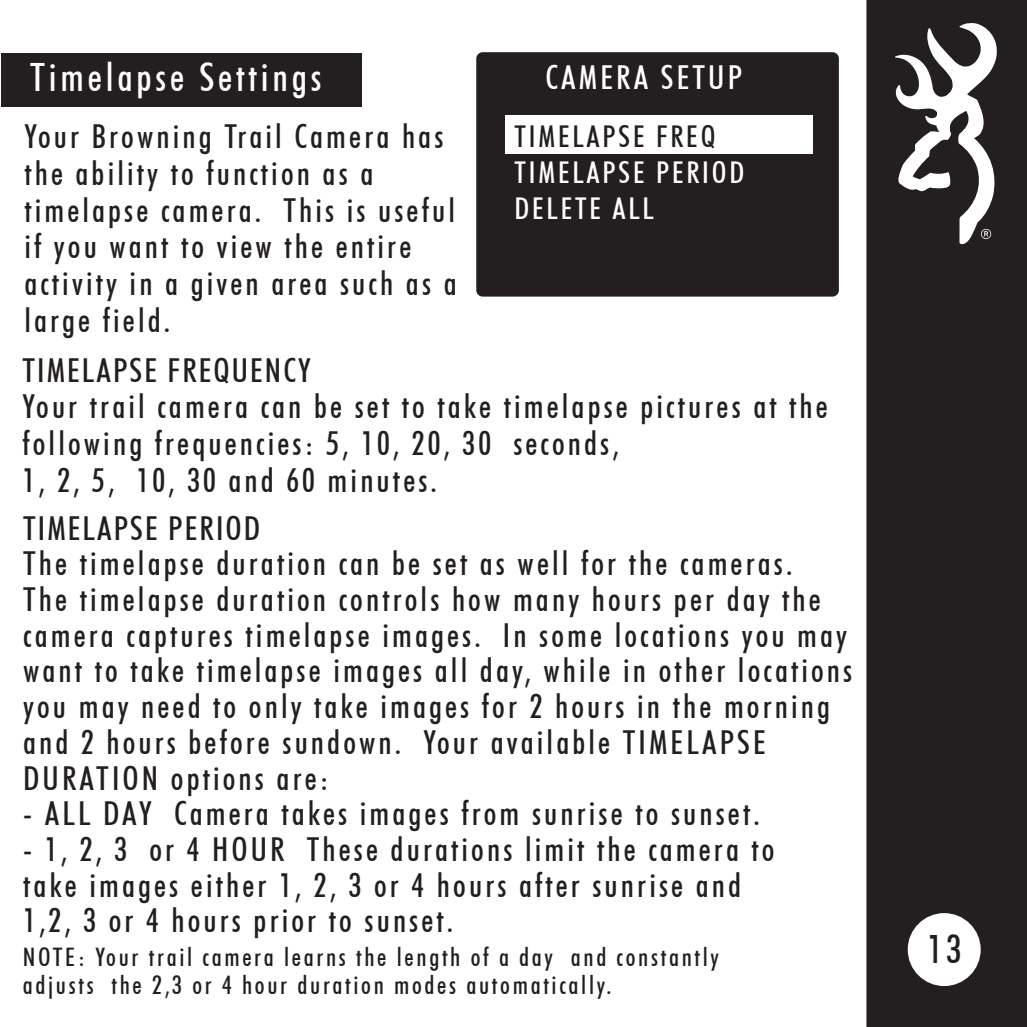
<style>
.page{position:relative;width:1027px;height:1027px;background:#fff}
.page>*{position:absolute;margin:0;border:0;box-sizing:border-box;transform-origin:0 0}
.t1{font:500 condensed 39px "Futura BT";letter-spacing:.1em;color:#fefefe}
.t2{font:500 condensed 39px "Futura BT";color:#231f20}
.t3{font:500 condensed 33px/35.7px "Futura BT";letter-spacing:.095em;color:#231f20}
.t4{font:500 condensed 33px "Futura BT";letter-spacing:.095em;color:#fff}
.t5{font:500 condensed 30px/36px "Futura BT";letter-spacing:.095em;color:#fff}
.t6{font:500 condensed 30px "Futura BT";letter-spacing:.095em;color:#231f20}
.t7{font:500 condensed 25.5px/27.6px "Futura BT";letter-spacing:.105em;color:#231f20}
</style>
<div class="page">
<div style="left:1px;top:53px;width:360px;height:53px;background:#231f20"></div>
<div style="left:866px;top:0;width:160px;height:1026px;background:#231f20"></div>
<svg style="left:894px;top:22px;width:103px;height:222px"></svg>
<div style="left:476px;top:52px;width:362px;height:244px;background:#231f20;border-radius:6px"></div>
<div style="left:505px;top:115px;width:308px;height:39px;background:#fff"></div>
<p class="t1" style="left:30px;top:53px;width:293px">Timelapse Settings</p>
<p class="t3" style="left:24px;top:118px;width:434px;line-height:36.6px">Your Browning Trail Camera has the ability to function as a timelapse camera. This is useful if you want to view the entire activity in a given area such as a large field.</p>
<p class="t4" style="left:545px;top:58px;width:198px">CAMERA SETUP</p>
<p class="t6" style="left:514px;top:118px;width:202px">TIMELAPSE FREQ</p>
<p class="t5" style="left:514px;top:154px;width:231px">TIMELAPSE PERIOD<br>DELETE ALL</p>
<p class="t3" style="left:22px;top:351px;width:806px;line-height:36.6px">TIMELAPSE FREQUENCY<br>Your trail camera can be set to take timelapse pictures at the following frequencies: 5, 10, 20, 30 seconds,<br>1, 2, 5, 10, 30 and 60 minutes.</p>
<p class="t3" style="left:23px;top:509px;width:830px">TIMELAPSE PERIOD<br>The timelapse duration can be set as well for the cameras.<br>The timelapse duration controls how many hours per day the camera captures timelapse images. In some locations you may want to take timelapse images all day, while in other locations you may need to only take images for 2 hours in the morning and 2 hours before sundown. Your available TIMELAPSE DURATION options are:</p>
<p class="t3" style="left:23px;top:795px;width:738px">- ALL DAY Camera takes images from sunrise to sunset.</p>
<p class="t3" style="left:23px;top:831px;width:753px">- 1, 2, 3 or 4 HOUR These durations limit the camera to take images either 1, 2, 3 or 4 hours after sunrise and<br>1,2, 3 or 4 hours prior to sunset.</p>
<p class="t7" style="left:23px;top:943px;width:697px">NOTE: Your trail camera learns the length of a day and constantly adjusts the 2,3 or 4 hour duration modes automatically.</p>
<p class="t2" style="left:927px;top:925px;width:36px">13</p>
</div>
